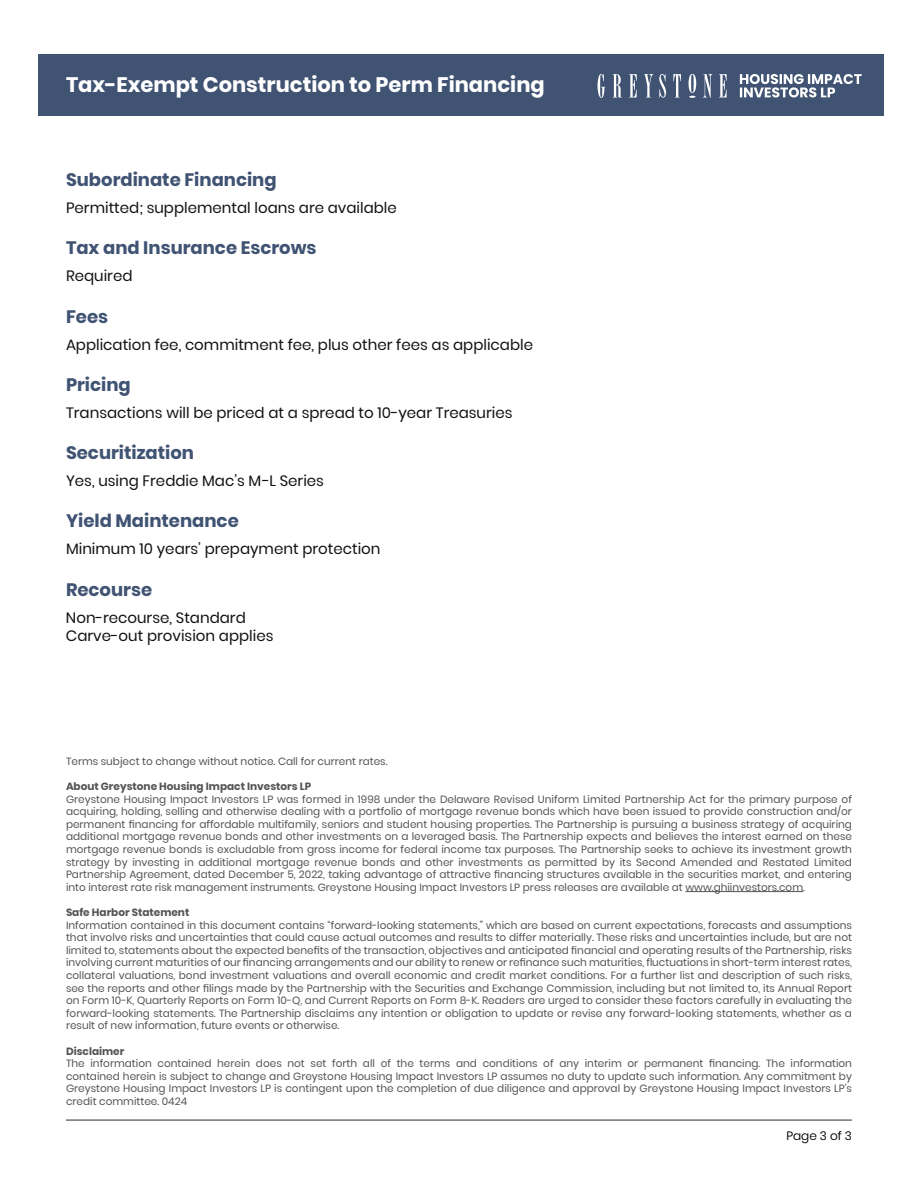
<style>
.page{position:relative;width:918px;height:1188px;background:#fff}
.page>*{position:absolute;margin:0;border:0;box-sizing:border-box;transform-origin:0 0}
.t1{font:700 21px "Poppins";color:#fff}
.t2{font:700 18px "Poppins";color:#405373}
.t3{font:15px/18px "Poppins";color:#111}
.t4{font:300 12px "Poppins";color:#000}
.t5{font:10.5px/12.6px "Poppins";color:#545456;text-align:justify}
.t6{font:700 10.5px "Poppins";color:#545456}
</style>
<div class="page">
<div style="left:38px;top:54px;width:846px;height:62px;background:#405373"></div>
<svg style="left:598px;top:74px;width:129px;height:24px"></svg>
<svg style="left:740px;top:74px;width:122px;height:23px"></svg>
<hr style="left:685px;top:891px;width:118px;height:1px;background:#545456">
<hr style="left:66px;top:1120px;width:786px;height:1px;background:#545456">
<h1 class="t1" style="left:66px;top:72px;width:480px">Tax-Exempt Construction to Perm Financing</h1>
<h2 class="t2" style="left:66px;top:169px;width:212px">Subordinate Financing</h2>
<h3 class="t3" style="left:66px;top:199px;width:332px">Permitted; supplemental loans are available</h3>
<h2 class="t2" style="left:66px;top:238px;width:252px">Tax and Insurance Escrows</h2>
<h3 class="t3" style="left:66px;top:267px;width:68px">Required</h3>
<h2 class="t2" style="left:66px;top:306px;width:44px">Fees</h2>
<h3 class="t3" style="left:66px;top:335px;width:469px">Application fee, commitment fee, plus other fees as applicable</h3>
<h2 class="t2" style="left:66px;top:374px;width:66px">Pricing</h2>
<h3 class="t3" style="left:66px;top:404px;width:448px">Transactions will be priced at a spread to 10-year Treasuries</h3>
<h2 class="t2" style="left:66px;top:442px;width:130px">Securitization</h2>
<h3 class="t3" style="left:66px;top:472px;width:260px">Yes, using Freddie Mac’s M-L Series</h3>
<h2 class="t2" style="left:66px;top:511px;width:174px">Yield Maintenance</h2>
<h3 class="t3" style="left:66px;top:540px;width:316px">Minimum 10 years’ prepayment protection</h3>
<h2 class="t2" style="left:66px;top:579px;width:88px">Recourse</h2>
<h3 class="t3" style="left:66px;top:608px;width:209px">Non-recourse, Standard<br>Carve-out provision applies</h3>
<p class="t5" style="left:66px;top:755px;width:323px">Terms subject to change without notice. Call for current rates.</p>
<p class="t6" style="left:66px;top:780px;width:247px">About Greystone Housing Impact Investors LP</p>
<p class="t5" style="left:66px;top:793px;width:788px">Greystone Housing Impact Investors LP was formed in 1998 under the Delaware Revised Uniform Limited Partnership Act for the primary purpose of acquiring, holding, selling and otherwise dealing with a portfolio of mortgage revenue bonds which have been issued to provide construction and/or permanent financing for affordable multifamily, seniors and student housing properties. The Partnership is pursuing a business strategy of acquiring additional mortgage revenue bonds and other investments on a leveraged basis. The Partnership expects and believes the interest earned on these mortgage revenue bonds is excludable from gross income for federal income tax purposes. The Partnership seeks to achieve its investment growth strategy by investing in additional mortgage revenue bonds and other investments as permitted by its Second Amended and Restated Limited Partnership Agreement, dated December 5, 2022, taking advantage of attractive financing structures available in the securities market, and entering into interest rate risk management instruments. Greystone Housing Impact Investors LP press releases are available at www.ghiinvestors.com.</p>
<p class="t6" style="left:66px;top:906px;width:125px">Safe Harbor Statement</p>
<p class="t5" style="left:66px;top:919px;width:788px">Information contained in this document contains “forward-looking statements,” which are based on current expectations, forecasts and assumptions that involve risks and uncertainties that could cause actual outcomes and results to differ materially. These risks and uncertainties include, but are not limited to, statements about the expected benefits of the transaction, objectives and anticipated financial and operating results of the Partnership, risks involving current maturities of our financing arrangements and our ability to renew or refinance such maturities, fluctuations in short-term interest rates, collateral valuations, bond investment valuations and overall economic and credit market conditions. For a further list and description of such risks, see the reports and other filings made by the Partnership with the Securities and Exchange Commission, including but not limited to, its Annual Report on Form 10-K, Quarterly Reports on Form 10-Q, and Current Reports on Form 8-K. Readers are urged to consider these factors carefully in evaluating the forward-looking statements. The Partnership disclaims any intention or obligation to update or revise any forward-looking statements, whether as a result of new information, future events or otherwise.</p>
<p class="t6" style="left:66px;top:1045px;width:60px">Disclaimer</p>
<p class="t5" style="left:66px;top:1057px;width:788px">The information contained herein does not set forth all of the terms and conditions of any interim or permanent financing. The information contained herein is subject to change and Greystone Housing Impact Investors LP assumes no duty to update such information. Any commitment by Greystone Housing Impact Investors LP is contingent upon the completion of due diligence and approval by Greystone Housing Impact Investors LP’s credit committee. 0424</p>
<p class="t4" style="left:787px;top:1129px;width:67px">Page 3 of 3</p>
</div>
